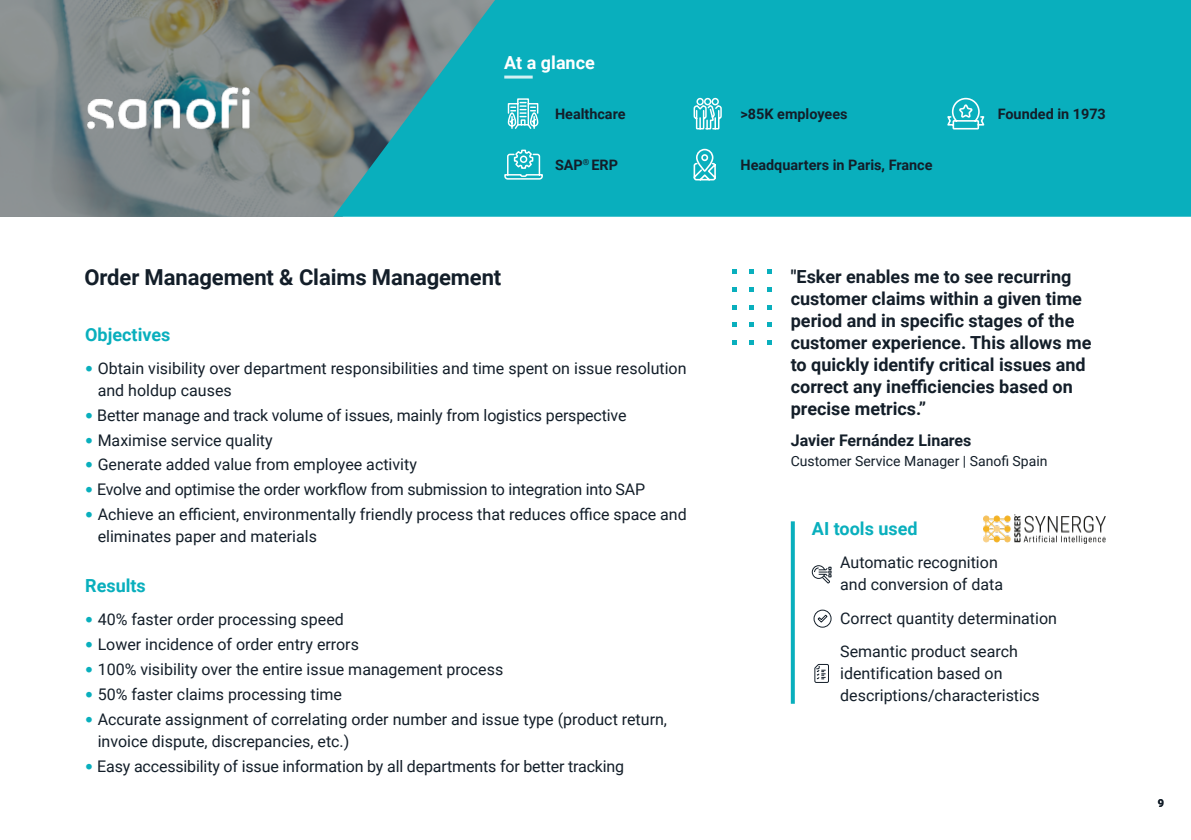
<style>
.page{position:relative;width:1191px;height:840px;background:#fff}
.page>*{position:absolute;margin:0;border:0;box-sizing:border-box;transform-origin:0 0}
.t1{font:700 22px "Roboto";letter-spacing:-.005em;color:#131e29}
.t2{font:700 18px/22px "Roboto";color:#131e29}
.t3{font:700 18px "Roboto";color:#09afbd}
.t4{font:700 18px "Roboto";color:#fff}
.t5{font:16px/22px "Roboto";color:#131e29}
.t6{font:700 16px "Roboto";color:#131e29}
.t7{font:700 14.4px "Roboto";color:#131e29}
.t8{font:14px "Roboto";color:#131e29}
.t9{font:700 11px "Roboto";color:#131e29}
.s1{font-family:"Georgia";font-weight:700;font-size:18px;color:#09afbd}
</style>
<div class="page">
<svg style="left:0;top:0;width:333px;height:216px;background:#7f8482"></svg>
<svg style="left:333px;top:0;width:858px;height:216px;background:#13a8b5"></svg>
<img style="left:57px;top:57px;width:224px;height:103px">
<svg style="left:732px;top:269px;width:4px;height:5px"></svg>
<svg style="left:749px;top:269px;width:5px;height:5px"></svg>
<svg style="left:767px;top:269px;width:4px;height:5px"></svg>
<svg style="left:732px;top:287px;width:4px;height:5px"></svg>
<svg style="left:749px;top:287px;width:5px;height:5px"></svg>
<svg style="left:767px;top:287px;width:4px;height:5px"></svg>
<svg style="left:732px;top:305px;width:4px;height:4px"></svg>
<svg style="left:749px;top:305px;width:5px;height:4px"></svg>
<svg style="left:767px;top:305px;width:4px;height:4px"></svg>
<svg style="left:732px;top:322px;width:4px;height:5px"></svg>
<svg style="left:749px;top:322px;width:5px;height:5px"></svg>
<svg style="left:767px;top:322px;width:4px;height:5px"></svg>
<svg style="left:732px;top:340px;width:4px;height:5px"></svg>
<svg style="left:749px;top:340px;width:5px;height:5px"></svg>
<svg style="left:767px;top:340px;width:4px;height:5px"></svg>
<svg style="left:791px;top:523px;width:4px;height:178px"></svg>
<img style="left:983px;top:514px;width:122px;height:29px">
<svg style="left:814px;top:663px;width:15px;height:19px"></svg>
<svg style="left:811px;top:565px;width:21px;height:18px"></svg>
<svg style="left:813px;top:609px;width:19px;height:18px"></svg>
<hr style="left:504px;top:75px;width:29px;height:3px;background:#fff">
<svg style="left:693px;top:97px;width:29px;height:33px"></svg>
<svg style="left:507px;top:98px;width:32px;height:32px"></svg>
<svg style="left:692px;top:148px;width:25px;height:34px"></svg>
<svg style="left:503px;top:145px;width:40px;height:35px"></svg>
<svg style="left:945px;top:93px;width:41px;height:37px;background:#3cbfca"></svg>
<p class="t4" style="left:504px;top:50px;width:92px">At a glance</p>
<p class="t7" style="left:555px;top:104px;width:72px">Healthcare</p>
<p class="t7" style="left:740px;top:104px;width:109px">&gt;85K employees</p>
<p class="t7" style="left:555px;top:155px;width:65px">SAP<sup>®</sup> ERP</p>
<p class="t7" style="left:740px;top:155px;width:193px">Headquarters in Paris, France</p>
<p class="t7" style="left:997px;top:104px;width:110px">Founded in 1973</p>
<h1 class="t1" style="left:84px;top:262px;width:418px">Order Management &amp; Claims Management</h1>
<p class="t2" style="left:791px;top:264px;width:302px">"Esker enables me to see recurring customer claims within a given time period and in specific stages of the customer experience. This allows me to quickly identify critical issues and correct any inefficiencies based on precise metrics.”</p>
<p class="t6" style="left:791px;top:429px;width:182px">Javier Fernández Linares</p>
<p class="t8" style="left:791px;top:451px;width:258px">Customer Service Manager | Sanofi Spain</p>
<p class="t3" style="left:85px;top:321px;width:87px">Objectives</p>
<p class="t5" style="left:98px;top:356px;width:590px;text-indent:-12px"><span class="s1">•</span> Obtain visibility over department responsibilities and time spent on issue resolution and holdup causes</p>
<p class="t5" style="left:85px;top:403px;width:543px"><span class="s1">•</span> Better manage and track volume of issues, mainly from logistics perspective</p>
<p class="t5" style="left:85px;top:428px;width:189px"><span class="s1">•</span> Maximise service quality</p>
<p class="t5" style="left:85px;top:453px;width:333px"><span class="s1">•</span> Generate added value from employee activity</p>
<p class="t5" style="left:85px;top:478px;width:561px"><span class="s1">•</span> Evolve and optimise the order workflow from submission to integration into SAP</p>
<p class="t5" style="left:98px;top:502px;width:590px;text-indent:-12px"><span class="s1">•</span> Achieve an efficient, environmentally friendly process that reduces office space and eliminates paper and materials</p>
<p class="t3" style="left:85px;top:572px;width:62px">Results</p>
<p class="t5" style="left:85px;top:607px;width:260px"><span class="s1">•</span> 40% faster order processing speed</p>
<p class="t5" style="left:85px;top:632px;width:275px"><span class="s1">•</span> Lower incidence of order entry errors</p>
<p class="t5" style="left:85px;top:657px;width:419px"><span class="s1">•</span> 100% visibility over the entire issue management process</p>
<p class="t5" style="left:85px;top:682px;width:258px"><span class="s1">•</span> 50% faster claims processing time</p>
<p class="t5" style="left:98px;top:707px;width:571px;text-indent:-12px"><span class="s1">•</span> Accurate assignment of correlating order number and issue type (product return, invoice dispute, discrepancies, etc.)</p>
<p class="t5" style="left:85px;top:754px;width:540px"><span class="s1">•</span> Easy accessibility of issue information by all departments for better tracking</p>
<p class="t3" style="left:812px;top:515px;width:107px">AI tools used</p>
<p class="t5" style="left:840px;top:550px;width:164px">Automatic recognition and conversion of data</p>
<p class="t5" style="left:840px;top:600px;width:218px;line-height:33.4px">Correct quantity determination<br>Semantic product search</p>
<p class="t5" style="left:840px;top:661px;width:201px">identification based on descriptions/characteristics</p>
<p class="t9" style="left:1158px;top:795px;width:8px">9</p>
</div>
